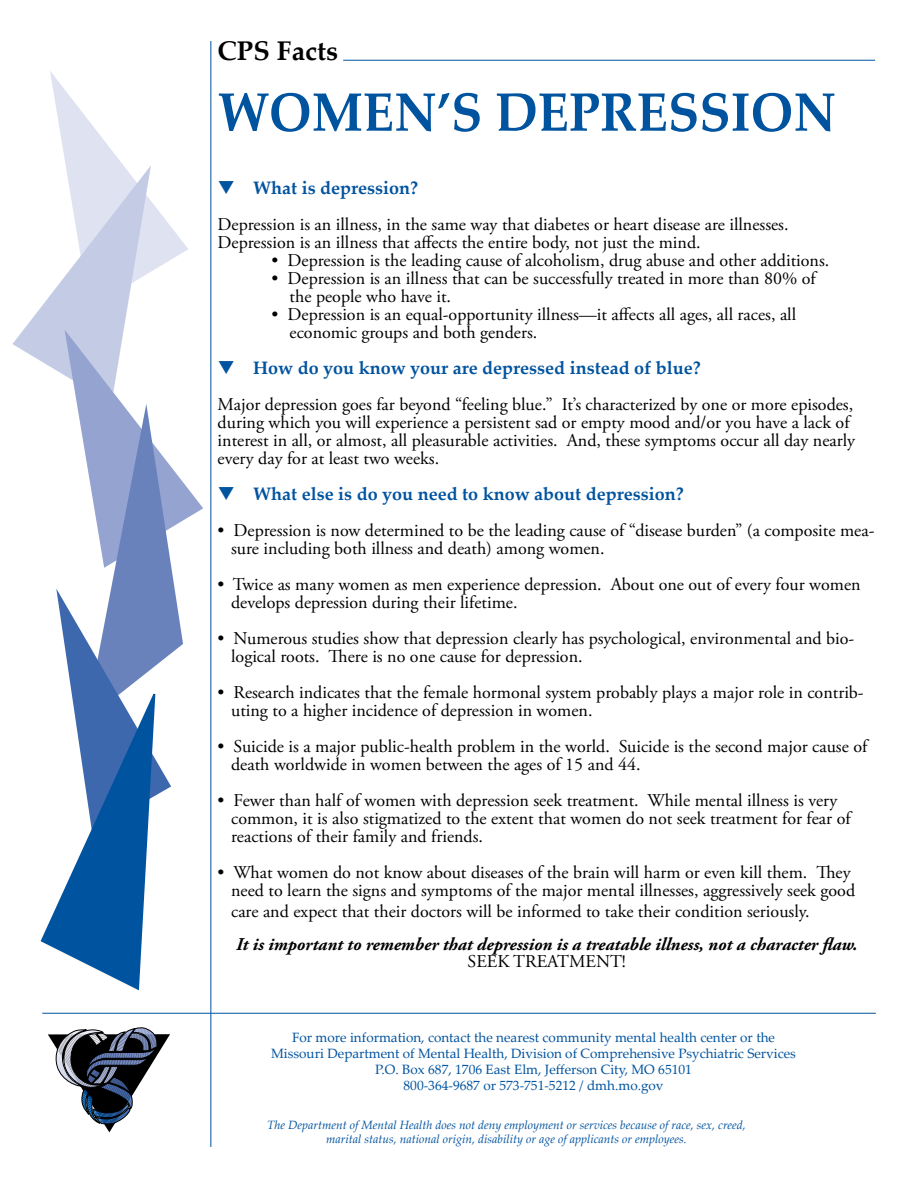
<style>
.page{position:relative;width:918px;height:1188px;background:#fff}
.page>*{position:absolute;margin:0;border:0;box-sizing:border-box;transform-origin:0 0}
.t1{font:700 54px "Palatino Linotype";color:#00539f;scale:.95 1}
.t2{font:700 27px "Palatino Linotype";color:#000}
.t3{font:18px/18px "Adobe Garamond Pro";color:#000}
.t4{font:700 18px "Palatino Linotype";color:#00539f}
.t5{font:italic 700 18px "Adobe Garamond Pro";color:#000}
.t6{font:13.5px/16.2px "Palatino Linotype";color:#00539f;text-align:center}
.t7{font:italic 12px/14.4px "Palatino Linotype";color:#00539f;text-align:center}
</style>
<div class="page">
<svg style="left:12px;top:71px;width:191px;height:920px"></svg>
<svg style="left:48px;top:1027px;width:122px;height:105px"></svg>
<hr style="left:42px;top:1013px;width:834px;height:1px;background:#00539f">
<hr style="left:343px;top:60px;width:532px;height:1px;background:#00539f">
<hr style="left:211px;top:41px;width:1px;height:1106px;background:#00539f">
<h2 class="t2" style="left:218px;top:32px;width:122px">CPS Facts</h2>
<h1 class="t1" style="left:218px;top:74px;width:652px">WOMEN’S DEPRESSION</h1>
<p class="t4" style="left:218px;top:175px;width:202px">❑ What is depression?</p>
<p class="t3" style="left:218px;top:216px;width:572px">Depression is an illness, in the same way that diabetes or heart disease are illnesses.<br>Depression is an illness that affects the entire body, not just the mind.</p>
<p class="t3" style="left:272px;top:252px;width:559px">• Depression is the leading cause of alcoholism, drug abuse and other additions.</p>
<p class="t3" style="left:290px;top:270px;width:528px;text-indent:-18px">• Depression is an illness that can be successfully treated in more than 80% of the people who have it.</p>
<p class="t3" style="left:290px;top:306px;width:508px;text-indent:-18px">• Depression is an equal-opportunity illness—it affects all ages, all races, all economic groups and both genders.</p>
<p class="t4" style="left:218px;top:355px;width:485px">❑ How do you know your are depressed instead of blue?</p>
<p class="t3" style="left:218px;top:396px;width:639px">Major depression goes far beyond “feeling blue.” It’s characterized by one or more episodes, during which you will experience a persistent sad or empty mood and/or you have a lack of interest in all, or almost, all pleasurable activities. And, these symptoms occur all day nearly every day for at least two weeks.</p>
<p class="t4" style="left:218px;top:481px;width:468px">❑ What else is do you need to know about depression?</p>
<p class="t3" style="left:231px;top:522px;width:645px;text-indent:-14px">• Depression is now determined to be the leading cause of “disease burden” (a composite mea&shy;sure including both illness and death) among women.</p>
<p class="t3" style="left:231px;top:576px;width:631px;text-indent:-14px">• Twice as many women as men experience depression. About one out of every four women develops depression during their lifetime.</p>
<p class="t3" style="left:231px;top:630px;width:625px;text-indent:-14px">• Numerous studies show that depression clearly has psychological, environmental and bio&shy;logical roots. There is no one cause for depression.</p>
<p class="t3" style="left:231px;top:684px;width:634px;text-indent:-14px">• Research indicates that the female hormonal system probably plays a major role in contrib&shy;uting to a higher incidence of depression in women.</p>
<p class="t3" style="left:231px;top:738px;width:638px;text-indent:-14px">• Suicide is a major public-health problem in the world. Suicide is the second major cause of death worldwide in women between the ages of 15 and 44.</p>
<p class="t3" style="left:231px;top:792px;width:621px;text-indent:-14px">• Fewer than half of women with depression seek treatment. While mental illness is very common, it is also stigmatized to the extent that women do not seek treatment for fear of reactions of their family and friends.</p>
<p class="t3" style="left:218px;top:864px;width:639px;text-align:right">• What women do not know about diseases of the brain will harm or even kill them. They need to learn the signs and symptoms of the major mental illnesses, aggressively seek good</p>
<p class="t3" style="left:231px;top:903px;width:580px">care and expect that their doctors will be informed to take their condition seriously.</p>
<p class="t5" style="left:236px;top:934px;width:623px">It is important to remember that depression is a treatable illness, not a character flaw.</p>
<p class="t3" style="left:468px;top:953px;width:160px">SEEK TREATMENT!</p>
<p class="t6" style="left:271px;top:1028px;width:526px">For more information, contact the nearest community mental health center or the Missouri Department of Mental Health, Division of Comprehensive Psychiatric Services P.O. Box 687, 1706 East Elm, Jefferson City, MO 65101<br>800-364-9687 or 573-751-5212 / dmh.mo.gov</p>
<p class="t7" style="left:267px;top:1117px;width:480px">The Department of Mental Health does not deny employment or services because of race, sex, creed, marital status, national origin, disability or age of applicants or employees.</p>
</div>
